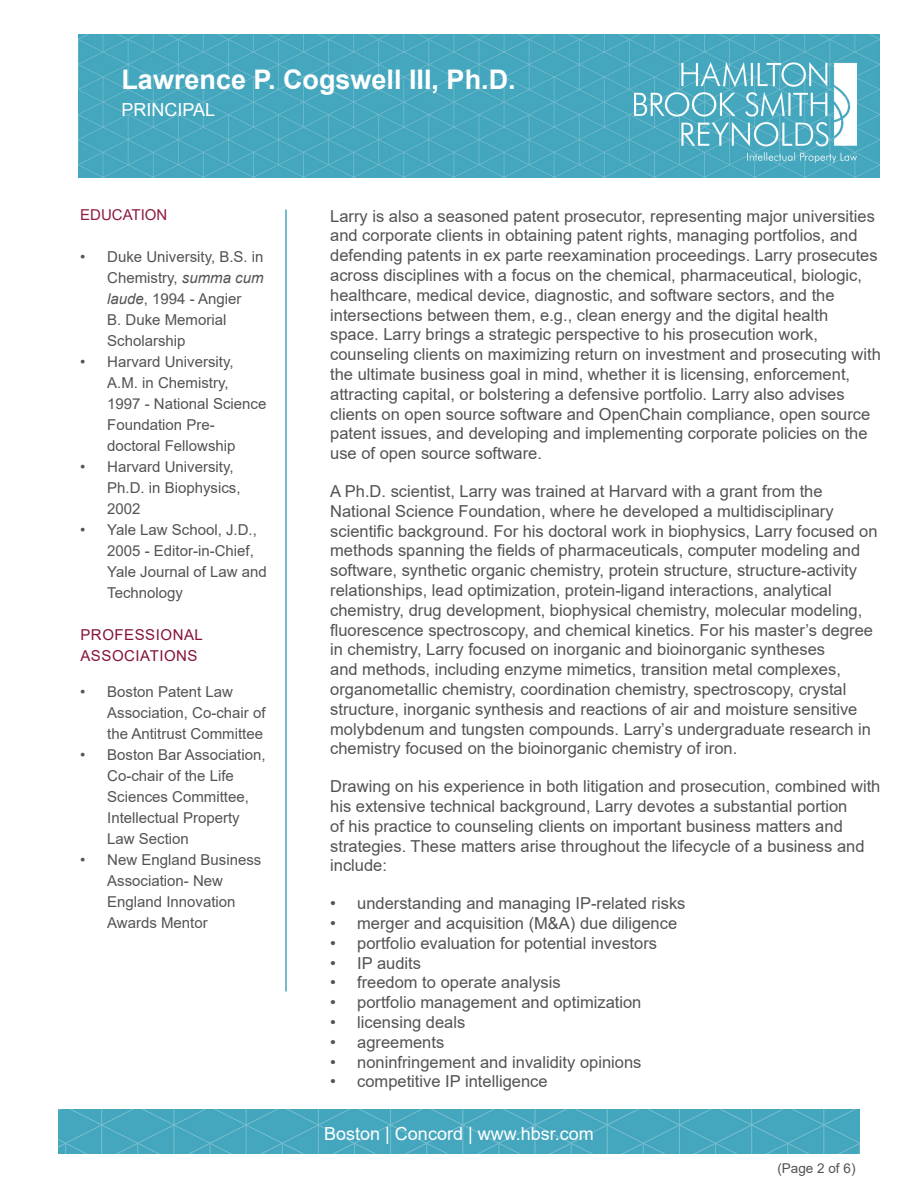
<style>
.page{position:relative;width:918px;height:1188px;background:#fff}
.page>*{position:absolute;margin:0;border:0;box-sizing:border-box;transform-origin:0 0}
.t1{font:700 27px "Arial";color:#fff}
.t2{font:18px "Arial";color:#fff}
.t3{font:16.5px/19.8px "Arial";color:#535353}
.t4{font:15px/21px "Arial";color:#535353}
.t5{font:15px "Arial";letter-spacing:.035em;color:#851339}
.t6{font:15px "Arial";color:#8d1c3e}
.t7{font:13.5px "Arial";color:#535353}
.s1{font-style:italic}
</style>
<div class="page">
<img style="left:59px;top:1110px;width:800px;height:43px">
<img style="left:78px;top:35px;width:801px;height:142px">
<img style="left:634px;top:63px;width:223px;height:99px">
<hr style="left:285px;top:210px;width:2px;height:781px;background:#45a7be">
<p class="t1" style="left:122px;top:60px;width:396px">Lawrence P. Cogswell III, Ph.D.</p>
<p class="t2" style="left:122px;top:97px;width:95px">PRINCIPAL</p>
<p class="t6" style="left:80px;top:205px;width:89px">EDUCATION</p>
<p class="t4" style="left:107px;top:247px;width:158px;text-indent:-27px">• Duke University, B.S. in<br>Chemistry, <span class="s1">summa cum laude</span>, 1994 - Angier<br>B. Duke Memorial<br>Scholarship</p>
<p class="t4" style="left:107px;top:352px;width:161px;text-indent:-27px">• Harvard University,<br>A.M. in Chemistry,<br>1997 - National Science<br>Foundation Pre&shy;doctoral Fellowship</p>
<p class="t4" style="left:107px;top:457px;width:135px;text-indent:-27px">• Harvard University,<br>Ph.D. in Biophysics,<br>2002</p>
<p class="t4" style="left:107px;top:520px;width:161px;text-indent:-27px">• Yale Law School, J.D.,<br>2005 - Editor-in-Chief,<br>Yale Journal of Law and<br>Technology</p>
<p class="t5" style="left:80px;top:625px;width:124px">PROFESSIONAL</p>
<p class="t5" style="left:80px;top:646px;width:119px">ASSOCIATIONS</p>
<p class="t4" style="left:107px;top:682px;width:160px;text-indent:-27px">• Boston Patent Law<br>Association, Co-chair of the Antitrust Committee</p>
<p class="t4" style="left:107px;top:745px;width:160px;text-indent:-27px">• Boston Bar Association,<br>Co-chair of the Life<br>Sciences Committee,<br>Intellectual Property<br>Law Section</p>
<p class="t4" style="left:107px;top:850px;width:156px;text-indent:-27px">• New England Business<br>Association- New<br>England Innovation<br>Awards Mentor</p>
<p class="t3" style="left:330px;top:206px;width:552px">Larry is also a seasoned patent prosecutor, representing major universities and corporate clients in obtaining patent rights, managing portfolios, and defending patents in ex parte reexamination proceedings. Larry prosecutes across disciplines with a focus on the chemical, pharmaceutical, biologic, healthcare, medical device, diagnostic, and software sectors, and the intersections between them, e.g., clean energy and the digital health<br>space. Larry brings a strategic perspective to his prosecution work, counseling clients on maximizing return on investment and prosecuting with the ultimate business goal in mind, whether it is licensing, enforcement, attracting capital, or bolstering a defensive portfolio. Larry also advises clients on open source software and OpenChain compliance, open source patent issues, and developing and implementing corporate policies on the use of open source software.</p>
<p class="t3" style="left:330px;top:481px;width:549px">A Ph.D. scientist, Larry was trained at Harvard with a grant from the National Science Foundation, where he developed a multidisciplinary scientific background. For his doctoral work in biophysics, Larry focused on methods spanning the fields of pharmaceuticals, computer modeling and software, synthetic organic chemistry, protein structure, structure-activity relationships, lead optimization, protein-ligand interactions, analytical chemistry, drug development, biophysical chemistry, molecular modeling, fluorescence spectroscopy, and chemical kinetics. For his master’s degree in chemistry, Larry focused on inorganic and bioinorganic syntheses<br>and methods, including enzyme mimetics, transition metal complexes, organometallic chemistry, coordination chemistry, spectroscopy, crystal structure, inorganic synthesis and reactions of air and moisture sensitive molybdenum and tungsten compounds. Larry’s undergraduate research in chemistry focused on the bioinorganic chemistry of iron.</p>
<p class="t3" style="left:330px;top:776px;width:552px">Drawing on his experience in both litigation and prosecution, combined with his extensive technical background, Larry devotes a substantial portion<br>of his practice to counseling clients on important business matters and strategies. These matters arise throughout the lifecycle of a business and include:</p>
<p class="t3" style="left:330px;top:893px;width:357px">• understanding and managing IP-related risks</p>
<p class="t3" style="left:330px;top:913px;width:349px">• merger and acquisition (M&amp;A) due diligence</p>
<p class="t3" style="left:330px;top:933px;width:328px">• portfolio evaluation for potential investors</p>
<p class="t3" style="left:330px;top:953px;width:92px">• IP audits</p>
<p class="t3" style="left:330px;top:973px;width:232px">• freedom to operate analysis</p>
<p class="t3" style="left:330px;top:992px;width:313px">• portfolio management and optimization</p>
<p class="t3" style="left:330px;top:1012px;width:137px">• licensing deals</p>
<p class="t3" style="left:330px;top:1032px;width:116px">• agreements</p>
<p class="t3" style="left:330px;top:1052px;width:313px">• noninfringement and invalidity opinions</p>
<p class="t3" style="left:330px;top:1072px;width:219px">• competitive IP intelligence</p>
<p class="t2" style="left:324px;top:1121px;width:271px">Boston | Concord | www.hbsr.com</p>
<p class="t7" style="left:777px;top:1159px;width:80px">(Page 2 of 6)</p>
</div>
